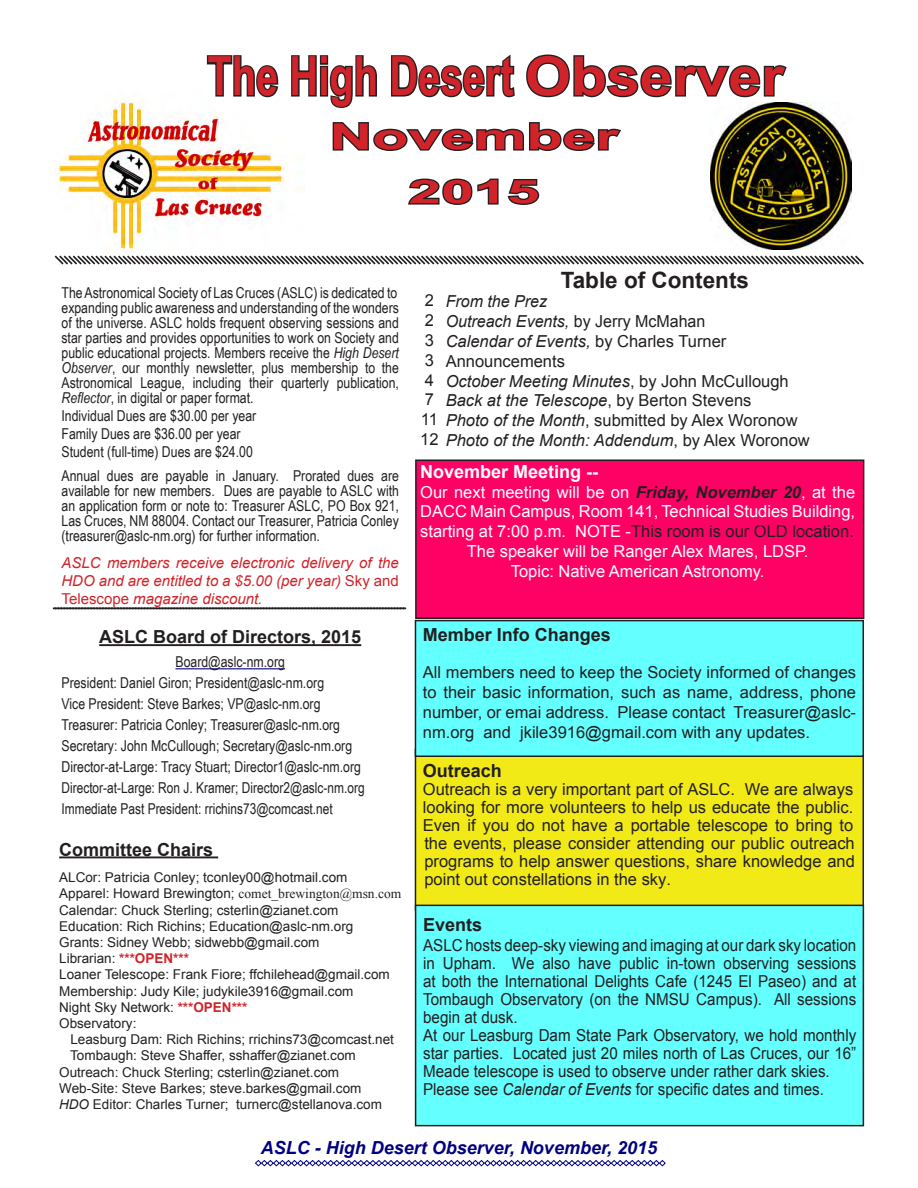
<style>
.page{position:relative;width:918px;height:1188px;background:#fff}
.page>*{position:absolute;margin:0;border:0;box-sizing:border-box;transform-origin:0 0}
.t1{font:700 54px "Arial Narrow";color:#d1232a;scale:.9 1}
.t2{font:700 36px "Arial Narrow";color:#d1232a;scale:2 1}
.t3{font:700 32.4px "Arial Narrow";color:#d1232a;scale:2.22 1}
.t4{font:700 22.5px "Arial";color:#231f20}
.Frame_contents{font:700 18px "Arial";color:#231f20}
.t5{font:italic 700 18px "Arial";color:#000080}
.Frame_contents-2{font:700 18px "Arial";color:#fff}
.Frame_contents-3{font:16.5px/18px "Arial";color:#231f20;text-align:justify}
.Frame_contents-4{font:16.5px/18px "Arial";color:#231f20;text-align:justify;scale:.92 1}
.t6{font:16.5px/19.8px "Arial";color:#fff;text-align:justify}
.t7{font:italic 16.5px "Arial";color:#231f20}
.Frame_contents-5{font:15px/15px "Arial Narrow";color:#231f20;text-align:justify}
.Frame_contents-6{font:italic 15px/18px "Arial";color:#d1232a;text-align:justify}
.t8{font:13.5px "Arial";color:#231f20}
.s1{font-style:italic}
.s2{font-style:normal}
.s3{font-family:"Times New Roman"}
.s4{font-weight:700;color:#d1232a}
.s5{font-weight:700;font-style:italic;color:#231f20}
.s6{color:#231f20}
</style>
<div class="page">
<svg style="left:255px;top:1160px;width:411px;height:7px"></svg>
<hr style="left:99px;top:644px;width:262px;height:2px;background:#231f20">
<hr style="left:175px;top:668px;width:110px;height:1px;background:#000080">
<svg style="left:53px;top:607px;width:353px;height:2px"></svg>
<hr style="left:59px;top:856px;width:159px;height:2px;background:#231f20">
<div style="left:415px;top:749px;width:448px;height:161px;background:#f1ea17"></div>
<div style="left:416px;top:905px;width:447px;height:221px;background:#64ffff"></div>
<div style="left:415px;top:905px;width:449px;height:221px;border:2px solid #231f20"></div>
<div style="left:415px;top:621px;width:448px;height:135px;background:#64ffff"></div>
<div style="left:415px;top:620px;width:449px;height:137px;border:2px solid #231f20"></div>
<div style="left:416px;top:460px;width:448px;height:158px;background:#ff0064"></div>
<div style="left:415px;top:459px;width:449px;height:160px;border:2px solid #231f20"></div>
<svg style="left:54px;top:54px;width:810px;height:211px"></svg>
<p class="t1" style="left:207px;top:35px;width:642px">The High Desert Observer</p>
<p class="t2" style="left:330px;top:109px;width:146px">November</p>
<p class="t3" style="left:408px;top:167px;width:61px">2015</p>
<p class="Frame_contents-5" style="left:62px;top:284px;width:339px">The Astronomical Society of Las Cruces (ASLC) is dedicated to expanding public awareness and understanding of the wonders of the universe. ASLC holds frequent observing sessions and star parties and provides opportunities to work on Society and public educational projects. Members receive the <span class="s1">High Desert Observer</span>, our monthly newsletter, plus membership to the Astronomical League, including their quarterly publication, <span class="s1">Reflector</span>, in digital or paper format.</p>
<p class="Frame_contents-5" style="left:62px;top:407px;width:196px">Individual Dues are $30.00 per year</p>
<p class="Frame_contents-5" style="left:62px;top:425px;width:181px">Family Dues are $36.00 per year</p>
<p class="Frame_contents-5" style="left:62px;top:443px;width:193px">Student (full-time) Dues are $24.00</p>
<p class="Frame_contents-5" style="left:62px;top:467px;width:339px">Annual dues are payable in January. Prorated dues are available for new members. Dues are payable to ASLC with an application form or note to: Treasurer ASLC, PO Box 921, Las Cruces, NM 88004. Contact our Treasurer, Patricia Conley (treasurer@aslc-nm.org) for further information.</p>
<p class="Frame_contents-6" style="left:62px;top:554px;width:339px">ASLC members receive electronic delivery of the HDO and are entitled to a $5.00 (per year) <span class="s2">Sky and Telescope</span> magazine discount.</p>
<p class="Frame_contents" style="left:99px;top:625px;width:264px">ASLC Board of Directors, 2015</p>
<p class="Frame_contents-5" style="left:175px;top:654px;width:111px">Board@aslc-nm.org</p>
<p class="Frame_contents-5" style="left:62px;top:675px;width:264px">President: Daniel Giron; President@aslc-nm.org</p>
<p class="Frame_contents-5" style="left:62px;top:696px;width:261px">Vice President: Steve Barkes; VP@aslc-nm.org</p>
<p class="Frame_contents-5" style="left:62px;top:717px;width:280px">Treasurer: Patricia Conley; Treasurer@aslc-nm.org</p>
<p class="Frame_contents-5" style="left:62px;top:738px;width:292px">Secretary: John McCullough; Secretary@aslc-nm.org</p>
<p class="Frame_contents-5" style="left:62px;top:759px;width:301px">Director-at-Large: Tracy Stuart; Director1@aslc-nm.org</p>
<p class="Frame_contents-5" style="left:62px;top:780px;width:305px">Director-at-Large: Ron J. Kramer; Director2@aslc-nm.org</p>
<p class="Frame_contents-5" style="left:62px;top:801px;width:273px">Immediate Past President: rrichins73@comcast.net</p>
<p class="Frame_contents" style="left:59px;top:837px;width:156px">Committee Chairs</p>
<p class="t8" style="left:59px;top:869px;width:290px">ALCor: Patricia Conley; tconley00@hotmail.com</p>
<p class="t8" style="left:59px;top:885px;width:344px">Apparel: Howard Brewington; <span class="s3">comet_brewington@msn.com</span></p>
<p class="t8" style="left:59px;top:901px;width:281px">Calendar: Chuck Sterling; csterlin@zianet.com</p>
<p class="t8" style="left:59px;top:917px;width:296px">Education: Rich Richins; Education@aslc-nm.org</p>
<p class="t8" style="left:59px;top:933px;width:262px">Grants: Sidney Webb; sidwebb@gmail.com</p>
<p class="t8" style="left:59px;top:950px;width:131px">Librarian: <span class="s4">***OPEN***</span></p>
<p class="t8" style="left:59px;top:966px;width:332px">Loaner Telescope: Frank Fiore; ffchilehead@gmail.com</p>
<p class="t8" style="left:59px;top:982px;width:296px">Membership: Judy Kile; judykile3916@gmail.com</p>
<p class="t8" style="left:59px;top:998px;width:190px">Night Sky Network: <span class="s4">***OPEN***</span></p>
<p class="t8" style="left:59px;top:1014px;width:79px">Observatory:</p>
<p class="t8" style="left:70px;top:1031px;width:325px">Leasburg Dam: Rich Richins; rrichins73@comcast.net</p>
<p class="t8" style="left:70px;top:1047px;width:287px">Tombaugh: Steve Shaffer, sshaffer@zianet.com</p>
<p class="t8" style="left:59px;top:1063px;width:282px">Outreach: Chuck Sterling; csterlin@zianet.com</p>
<p class="t8" style="left:59px;top:1079px;width:304px">Web-Site: Steve Barkes; steve.barkes@gmail.com</p>
<p class="t8" style="left:59px;top:1095px;width:324px"><span class="s1">HDO</span> Editor: Charles Turner; turnerc@stellanova.com</p>
<p class="t4" style="left:561px;top:265px;width:190px">Table of Contents</p>
<p class="Frame_contents-3" style="left:425px;top:292px;width:11px">2</p>
<p class="Frame_contents-3" style="left:425px;top:312px;width:11px">2</p>
<p class="Frame_contents-3" style="left:425px;top:331px;width:11px">3</p>
<p class="Frame_contents-3" style="left:425px;top:351px;width:11px">3</p>
<p class="Frame_contents-3" style="left:425px;top:371px;width:11px">4</p>
<p class="Frame_contents-3" style="left:425px;top:391px;width:11px">7</p>
<p class="Frame_contents-3" style="left:421px;top:411px;width:19px">11</p>
<p class="t7" style="left:446px;top:291px;width:103px">From the Prez</p>
<p class="t7" style="left:446px;top:311px;width:261px">Outreach Events, <span class="s2">by Jerry McMahan</span></p>
<p class="t7" style="left:446px;top:331px;width:282px">Calendar of Events, <span class="s2">by Charles Turner</span></p>
<p class="Frame_contents-3" style="left:446px;top:352px;width:121px">Announcements</p>
<p class="t7" style="left:446px;top:370px;width:344px">October Meeting Minutes<span class="s2">, by John McCullough</span></p>
<p class="t7" style="left:446px;top:390px;width:307px">Back at the Telescope<span class="s2">, by Berton Stevens</span></p>
<p class="Frame_contents-3" style="left:446px;top:412px;width:353px"><span class="s1">Photo of the Month</span>, submitted by Alex Woronow</p>
<p class="t7" style="left:420px;top:430px;width:391px"><span class="s2">12</span> Photo of the Month: Addendum<span class="s2">, by Alex Woronow</span></p>
<p class="Frame_contents-2" style="left:420px;top:460px;width:180px">November Meeting --</p>
<p class="t6" style="left:420px;top:482px;width:437px">Our next meeting will be on <span class="s5">Friday, November 20</span>, at the DACC Main Campus, Room 141, Technical Studies Building, starting at 7:00 p.m. NOTE -<span class="s6">This room is our OLD location.</span></p>
<p class="t6" style="left:467px;top:542px;width:343px">The speaker will be Ranger Alex Mares, LDSP.</p>
<p class="t6" style="left:511px;top:561px;width:255px">Topic: Native American Astronomy.</p>
<p class="Frame_contents" style="left:423px;top:622px;width:190px">Member Info Changes</p>
<p class="Frame_contents-3" style="left:423px;top:663px;width:435px;line-height:19.8px">All members need to keep the Society informed of changes to their basic information, such as name, address, phone number, or emai address. Please contact Treasurer@aslc&shy;nm.org and jkile3916@gmail.com with any updates.</p>
<p class="Frame_contents" style="left:423px;top:759px;width:81px">Outreach</p>
<p class="Frame_contents-3" style="left:423px;top:781px;width:434px">Outreach is a very important part of ASLC. We are always looking for more volunteers to help us educate the public.<br>Even if you do not have a portable telescope to bring to the events, please consider attending our public outreach programs to help answer questions, share knowledge and point out constellations in the sky.</p>
<p class="Frame_contents" style="left:423px;top:913px;width:61px">Events</p>
<p class="Frame_contents-4" style="left:423px;top:936px;width:472px">ASLC hosts deep-sky viewing and imaging at our dark sky location in Upham. We also have public in-town observing sessions at both the International Delights Cafe (1245 El Paseo) and at Tombaugh Observatory (on the NMSU Campus). All sessions begin at dusk.</p>
<p class="Frame_contents-4" style="left:423px;top:1026px;width:472px">At our Leasburg Dam State Park Observatory, we hold monthly star parties. Located just 20 miles north of Las Cruces, our 16” Meade telescope is used to observe under rather dark skies.</p>
<p class="Frame_contents-4" style="left:423px;top:1080px;width:437px">Please see <span class="s1">Calendar of Events</span> for specific dates and times.</p>
<p class="t5" style="left:261px;top:1136px;width:398px">ASLC - High Desert Observer, November, 2015</p>
</div>
